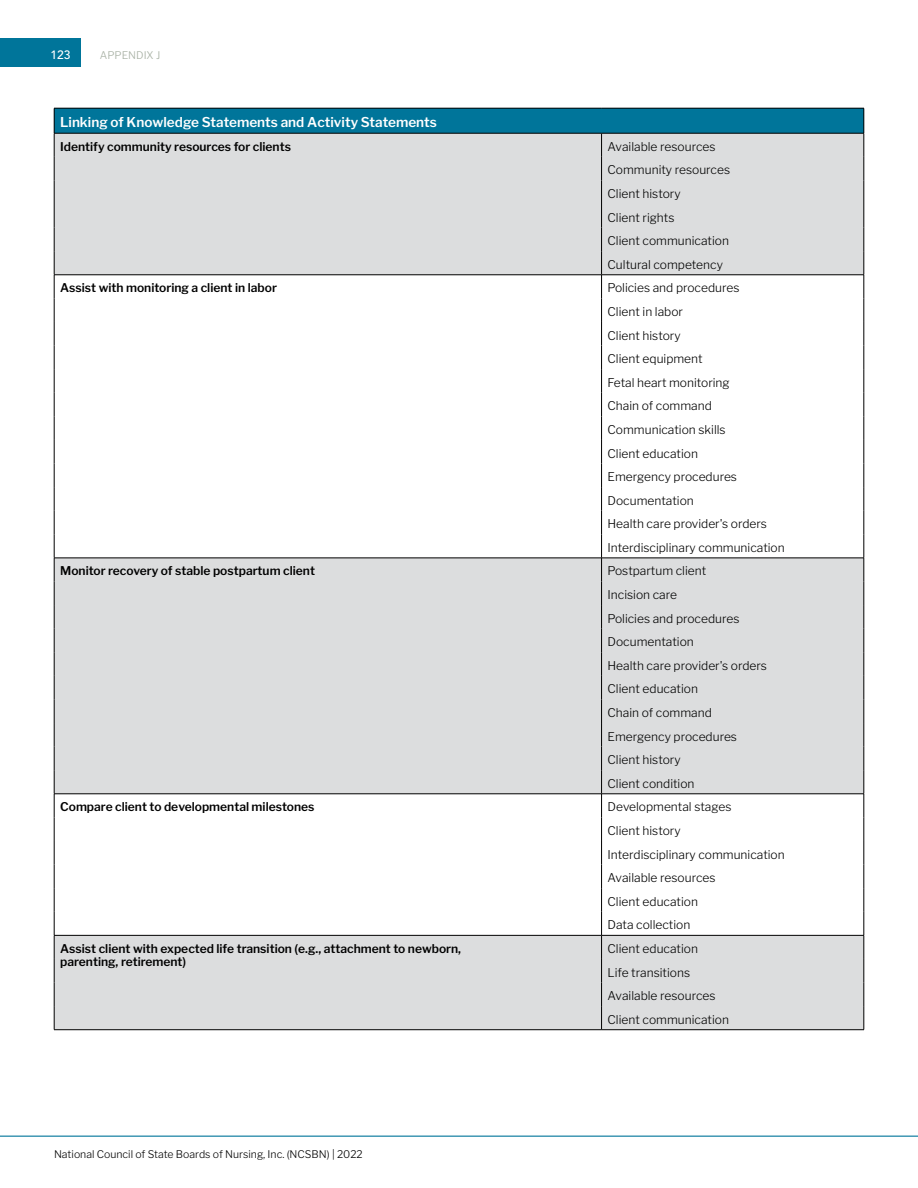
<style>
.page{position:relative;width:918px;height:1188px;background:#fff}
.page>*{position:absolute;margin:0;border:0;box-sizing:border-box;transform-origin:0 0}
.t1{font:600 13.5px "Libre Franklin";color:#fff}
.t2{font:300 12px/23.5px "Libre Franklin";color:#000}
.t3{font:600 12px/13.5px "Libre Franklin";color:#000}
.t4{font:500 12px "Avenir LT Std";color:#fff}
.t5{font:300 10.5px "Libre Franklin";color:#000}
.t6{font:300 10.5px "Libre Franklin";color:#a6afa2}
</style>
<div class="page">
<div style="left:0;top:39px;width:81px;height:28px;background:#00759a"></div>
<hr style="left:0;top:1136px;width:918px;height:1px;background:#00759a">
<div style="left:54px;top:108px;width:810px;height:25px;background:#00759a"></div>
<div style="left:55px;top:134px;width:809px;height:141px;background:#dcddde"></div>
<svg style="left:55px;top:559px;width:809px;height:470px;fill:#dcddde"></svg>
<hr style="left:54px;top:108px;width:548px;height:1px;background:#000">
<hr style="left:602px;top:108px;width:262px;height:1px;background:#000">
<hr style="left:54px;top:133px;width:548px;height:1px;background:#000">
<hr style="left:602px;top:133px;width:262px;height:1px;background:#000">
<hr style="left:54px;top:275px;width:548px;height:1px;background:#000">
<hr style="left:54px;top:558px;width:548px;height:1px;background:#000">
<hr style="left:54px;top:794px;width:548px;height:1px;background:#000">
<hr style="left:54px;top:935px;width:548px;height:1px;background:#000">
<svg style="left:54px;top:108px;width:1px;height:921px"></svg>
<svg style="left:601px;top:133px;width:1px;height:896px"></svg>
<svg style="left:864px;top:108px;width:1px;height:922px"></svg>
<hr style="left:54px;top:1029px;width:548px;height:1px;background:#000">
<hr style="left:602px;top:558px;width:262px;height:1px;background:#000">
<hr style="left:602px;top:275px;width:262px;height:1px;background:#000">
<hr style="left:602px;top:794px;width:262px;height:1px;background:#000">
<hr style="left:602px;top:935px;width:262px;height:1px;background:#000">
<hr style="left:602px;top:1029px;width:262px;height:1px;background:#000">
<p class="t4" style="left:51px;top:47px;width:22px">123</p>
<p class="t6" style="left:100px;top:49px;width:62px">APPENDIX J</p>
<p class="t1" style="left:60px;top:114px;width:378px">Linking of Knowledge Statements and Activity Statements</p>
<p class="t3" style="left:60px;top:140px;width:232px">Identify community resources for clients</p>
<p class="t2" style="left:608px;top:135px;width:124px">Available resources<br>Community resources<br>Client history<br>Client rights<br>Client communication<br>Cultural competency</p>
<p class="t3" style="left:60px;top:281px;width:218px">Assist with monitoring a client in labor</p>
<p class="t2" style="left:608px;top:276px;width:179px">Policies and procedures<br>Client in labor<br>Client history<br>Client equipment<br>Fetal heart monitoring<br>Chain of command<br>Communication skills<br>Client education<br>Emergency procedures<br>Documentation<br>Health care provider's orders<br>Interdisciplinary communication</p>
<p class="t3" style="left:60px;top:564px;width:256px">Monitor recovery of stable postpartum client</p>
<p class="t2" style="left:608px;top:559px;width:161px">Postpartum client<br>Incision care<br>Policies and procedures<br>Documentation<br>Health care provider's orders<br>Client education<br>Chain of command<br>Emergency procedures<br>Client history<br>Client condition</p>
<p class="t3" style="left:60px;top:800px;width:256px">Compare client to developmental milestones</p>
<p class="t2" style="left:608px;top:795px;width:179px">Developmental stages<br>Client history<br>Interdisciplinary communication<br>Available resources<br>Client education<br>Data collection</p>
<p class="t3" style="left:60px;top:942px;width:402px">Assist client with expected life transition (e.g., attachment to newborn, parenting, retirement)</p>
<p class="t2" style="left:608px;top:937px;width:123px">Client education<br>Life transitions<br>Available resources<br>Client communication</p>
<p class="t5" style="left:54px;top:1148px;width:310px">National Council of State Boards of Nursing, Inc. (NCSBN) | 2022</p>
</div>
